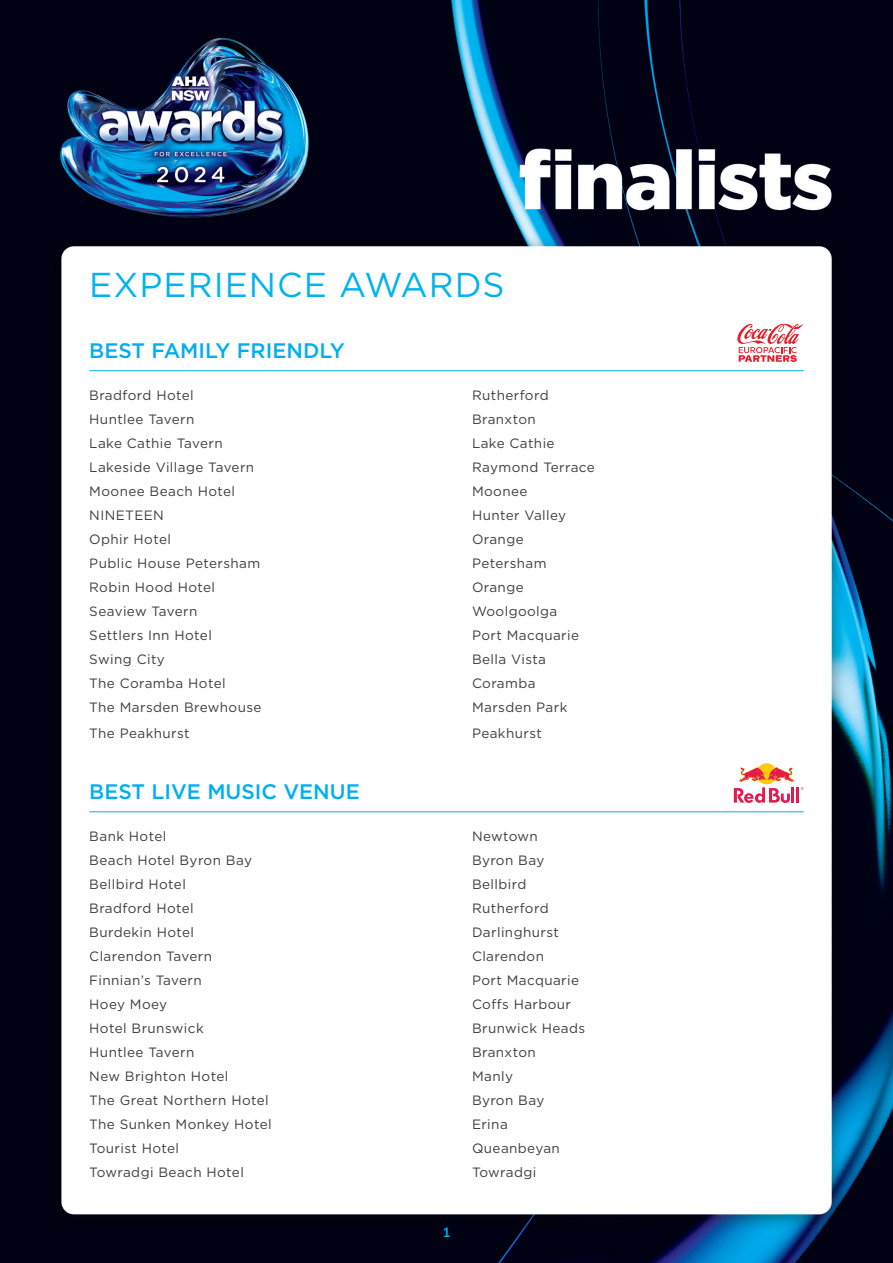
<style>
.page{position:relative;width:893px;height:1263px;background:#fff}
.page>*{position:absolute;margin:0;border:0;box-sizing:border-box;transform-origin:0 0}
.Section{font:34.5px "Gotham";letter-spacing:.03em;color:#00b3ef}
.Heading{font:500 21px "Gotham";color:#00aeef}
.Text_1_tab{font:13.5px "Gotham";letter-spacing:.03em;color:#3e3e3f}
.t1{font:700 13.5px "Muli";color:#00aeef}
</style>
<div class="page">
<img style="left:0;top:0;width:893px;height:1263px">
<hr style="left:89px;top:370px;width:715px;height:1px;background:#00aeef">
<hr style="left:89px;top:811px;width:715px;height:1px;background:#00aeef">
<svg style="left:737px;top:323px;width:66px;height:39px"></svg>
<hr style="left:796px;top:787px;width:3px;height:16px;background:#e31a4c">
<svg style="left:756px;top:763px;width:21px;height:21px"></svg>
<svg style="left:734px;top:767px;width:60px;height:36px"></svg>
<p class="Section" style="left:89px;top:262px;width:417px">EXPERIENCE AWARDS</p>
<p class="Heading" style="left:89px;top:336px;width:257px">BEST FAMILY FRIENDLY</p>
<p class="Text_1_tab" style="left:89px;top:387px;width:106px">Bradford Hotel</p>
<p class="Text_1_tab" style="left:472px;top:387px;width:78px">Rutherford</p>
<p class="Text_1_tab" style="left:89px;top:411px;width:107px">Huntlee Tavern</p>
<p class="Text_1_tab" style="left:472px;top:411px;width:65px">Branxton</p>
<p class="Text_1_tab" style="left:89px;top:435px;width:135px">Lake Cathie Tavern</p>
<p class="Text_1_tab" style="left:472px;top:435px;width:84px">Lake Cathie</p>
<p class="Text_1_tab" style="left:89px;top:459px;width:166px">Lakeside Village Tavern</p>
<p class="Text_1_tab" style="left:472px;top:459px;width:124px">Raymond Terrace</p>
<p class="Text_1_tab" style="left:89px;top:483px;width:147px">Moonee Beach Hotel</p>
<p class="Text_1_tab" style="left:472px;top:483px;width:57px">Moonee</p>
<p class="Text_1_tab" style="left:89px;top:507px;width:76px">NINETEEN</p>
<p class="Text_1_tab" style="left:472px;top:507px;width:96px">Hunter Valley</p>
<p class="Text_1_tab" style="left:89px;top:531px;width:83px">Ophir Hotel</p>
<p class="Text_1_tab" style="left:472px;top:531px;width:53px">Orange</p>
<p class="Text_1_tab" style="left:89px;top:555px;width:173px">Public House Petersham</p>
<p class="Text_1_tab" style="left:472px;top:555px;width:76px">Petersham</p>
<p class="Text_1_tab" style="left:89px;top:579px;width:127px">Robin Hood Hotel</p>
<p class="Text_1_tab" style="left:472px;top:579px;width:53px">Orange</p>
<p class="Text_1_tab" style="left:89px;top:603px;width:110px">Seaview Tavern</p>
<p class="Text_1_tab" style="left:472px;top:603px;width:87px">Woolgoolga</p>
<p class="Text_1_tab" style="left:89px;top:627px;width:124px">Settlers Inn Hotel</p>
<p class="Text_1_tab" style="left:472px;top:627px;width:109px">Port Macquarie</p>
<p class="Text_1_tab" style="left:89px;top:651px;width:77px">Swing City</p>
<p class="Text_1_tab" style="left:472px;top:651px;width:76px">Bella Vista</p>
<p class="Text_1_tab" style="left:89px;top:675px;width:138px">The Coramba Hotel</p>
<p class="Text_1_tab" style="left:472px;top:675px;width:65px">Coramba</p>
<p class="Text_1_tab" style="left:89px;top:699px;width:174px">The Marsden Brewhouse</p>
<p class="Text_1_tab" style="left:472px;top:699px;width:97px">Marsden Park</p>
<p class="Text_1_tab" style="left:89px;top:724px;width:102px">The Peakhurst</p>
<p class="Text_1_tab" style="left:472px;top:724px;width:71px">Peakhurst</p>
<p class="Heading" style="left:89px;top:777px;width:272px">BEST LIVE MUSIC VENUE</p>
<p class="Text_1_tab" style="left:89px;top:828px;width:79px">Bank Hotel</p>
<p class="Text_1_tab" style="left:472px;top:828px;width:67px">Newtown</p>
<p class="Text_1_tab" style="left:89px;top:852px;width:164px">Beach Hotel Byron Bay</p>
<p class="Text_1_tab" style="left:472px;top:852px;width:74px">Byron Bay</p>
<p class="Text_1_tab" style="left:89px;top:876px;width:98px">Bellbird Hotel</p>
<p class="Text_1_tab" style="left:472px;top:876px;width:56px">Bellbird</p>
<p class="Text_1_tab" style="left:89px;top:900px;width:106px">Bradford Hotel</p>
<p class="Text_1_tab" style="left:472px;top:900px;width:78px">Rutherford</p>
<p class="Text_1_tab" style="left:89px;top:924px;width:106px">Burdekin Hotel</p>
<p class="Text_1_tab" style="left:472px;top:924px;width:88px">Darlinghurst</p>
<p class="Text_1_tab" style="left:89px;top:948px;width:124px">Clarendon Tavern</p>
<p class="Text_1_tab" style="left:472px;top:948px;width:74px">Clarendon</p>
<p class="Text_1_tab" style="left:89px;top:972px;width:114px">Finnian’s Tavern</p>
<p class="Text_1_tab" style="left:472px;top:972px;width:109px">Port Macquarie</p>
<p class="Text_1_tab" style="left:89px;top:996px;width:79px">Hoey Moey</p>
<p class="Text_1_tab" style="left:472px;top:996px;width:101px">Coffs Harbour</p>
<p class="Text_1_tab" style="left:89px;top:1020px;width:116px">Hotel Brunswick</p>
<p class="Text_1_tab" style="left:472px;top:1020px;width:115px">Brunwick Heads</p>
<p class="Text_1_tab" style="left:89px;top:1044px;width:107px">Huntlee Tavern</p>
<p class="Text_1_tab" style="left:472px;top:1044px;width:65px">Branxton</p>
<p class="Text_1_tab" style="left:89px;top:1068px;width:141px">New Brighton Hotel</p>
<p class="Text_1_tab" style="left:472px;top:1068px;width:42px">Manly</p>
<p class="Text_1_tab" style="left:89px;top:1092px;width:181px">The Great Northern Hotel</p>
<p class="Text_1_tab" style="left:472px;top:1092px;width:74px">Byron Bay</p>
<p class="Text_1_tab" style="left:89px;top:1116px;width:184px">The Sunken Monkey Hotel</p>
<p class="Text_1_tab" style="left:472px;top:1116px;width:37px">Erina</p>
<p class="Text_1_tab" style="left:89px;top:1140px;width:91px">Tourist Hotel</p>
<p class="Text_1_tab" style="left:472px;top:1140px;width:89px">Queanbeyan</p>
<p class="Text_1_tab" style="left:89px;top:1164px;width:156px">Towradgi Beach Hotel</p>
<p class="Text_1_tab" style="left:472px;top:1164px;width:66px">Towradgi</p>
<p class="t1" style="left:442px;top:1222px;width:10px">1</p>
</div>
